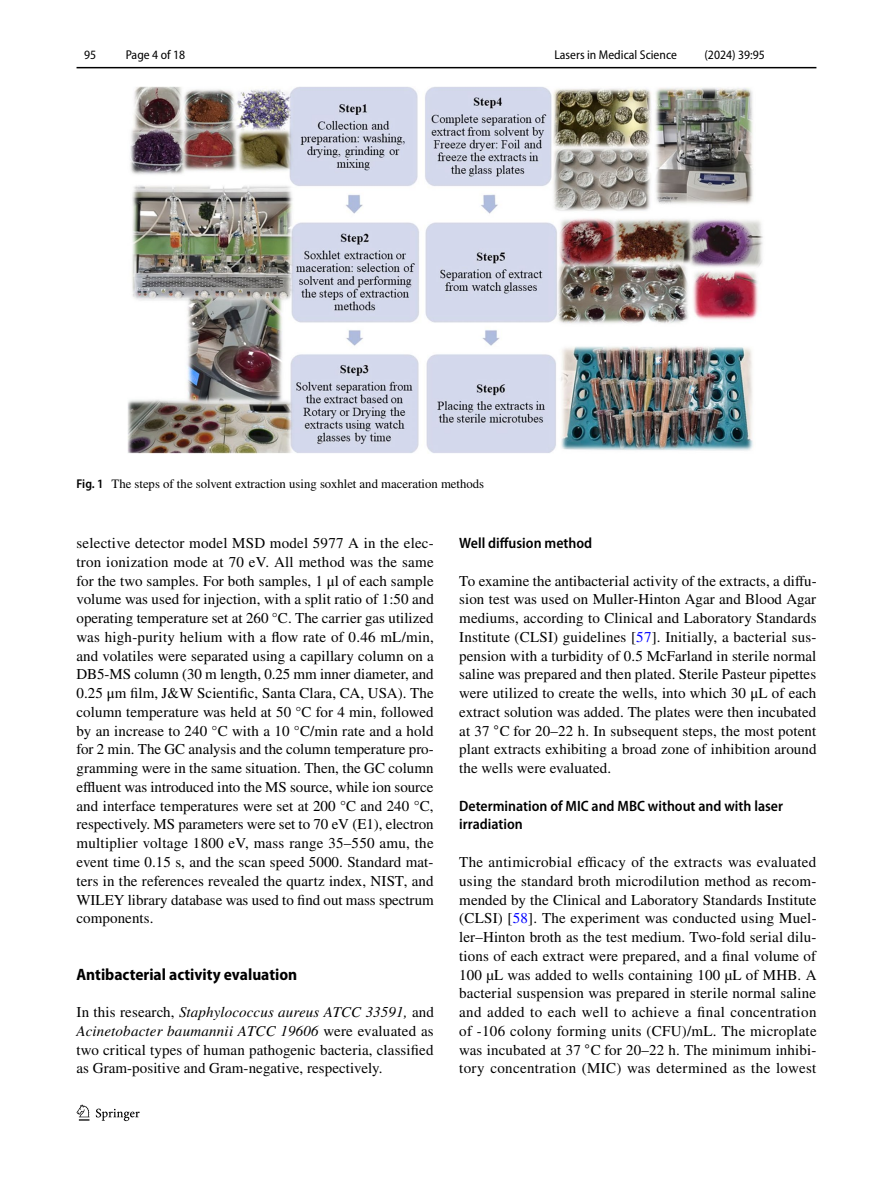
<style>
.page{position:relative;width:893px;height:1187px;background:#fff}
.page>*{position:absolute;margin:0;border:0;box-sizing:border-box;transform-origin:0 0}
.t1{font:700 semi-condensed 16.5px "Myriad Pro";color:#000}
.t2{font:15px/18.8px "STIX";letter-spacing:.005em;color:#000;text-align:justify}
.t3{font:600 semi-condensed 15px/18.8px "Myriad Pro";color:#000}
.t4{font:12.75px "STIX";color:#000}
.t5{font:semi-condensed 12.75px "Myriad Pro";color:#000}
.s1{font-family:"Myriad Pro";font-weight:600;font-stretch:semi-condensed}
.s2{font-style:italic}
.s3{color:#00f}
.s4{font-family:"STIX General"}
.s5{font-family:"STIX General Regular 2"}
</style>
<div class="page">
<hr style="left:77px;top:67px;width:739px;height:1px;background:#000">
<svg style="left:77px;top:1104px;width:12px;height:16px"></svg>
<svg style="left:96px;top:1108px;width:44px;height:12px"></svg>
<img style="left:128px;top:87px;width:635px;height:366px">
<p class="t5" style="left:84px;top:48px;width:14px">95</p>
<p class="t5" style="left:126px;top:48px;width:61px">Page 4 of 18</p>
<p class="t5" style="left:554px;top:48px;width:124px">Lasers in Medical Science</p>
<p class="t5" style="left:704px;top:48px;width:62px">(2024) 39:95</p>
<p class="t4" style="left:77px;top:475px;width:409px"><span class="s1">Fig. 1</span> The steps of the solvent extraction using soxhlet and maceration methods</p>
<p class="t2" style="left:77px;top:534px;width:359px">selective detector model MSD model 5977 A in the elec&shy;tron ionization mode at 70 eV. All method was the same for the two samples. For both samples, 1 μl of each sample volume was used for injection, with a split ratio of 1:50 and operating temperature set at 260 °C. The carrier gas utilized was high-purity helium with a flow rate of 0.46 mL/min, and volatiles were separated using a capillary column on a DB5-MS column (30 m length, 0.25 mm inner diameter, and 0.25 μm film, J&amp;W Scientific, Santa Clara, CA, USA). The column temperature was held at 50 °C for 4 min, followed by an increase to 240 °C with a 10 °C/min rate and a hold for 2 min. The GC analysis and the column temperature pro&shy;gramming were in the same situation. Then, the GC column effluent was introduced into the MS source, while ion source and interface temperatures were set at 200 °C and 240 °C, respectively. MS parameters were set to 70 eV (E1), electron multiplier voltage 1800 eV, mass range 35–550 amu, the event time 0.15 s, and the scan speed 5000. Standard mat&shy;ters in the references revealed the quartz index, NIST, and WILEY library database was used to find out mass spectrum components.</p>
<p class="t1" style="left:77px;top:964px;width:222px">Antibacterial activity evaluation</p>
<p class="t2" style="left:77px;top:1003px;width:359px">In this research, <span class="s2">Staphylococcus aureus ATCC 33591,</span> and <span class="s2">Acinetobacter baumannii ATCC 19606</span> were evaluated as two critical types of human pathogenic bacteria, classified as Gram-positive and Gram-negative, respectively.</p>
<p class="t3" style="left:459px;top:534px;width:134px">Well diffusion method</p>
<p class="t2" style="left:459px;top:572px;width:359px">To examine the antibacterial activity of the extracts, a diffu&shy;sion test was used on Muller-Hinton Agar and Blood Agar mediums, according to Clinical and Laboratory Standards Institute (CLSI) guidelines [<span class="s3">57</span>]. Initially, a bacterial sus&shy;pension with a turbidity of 0.5 McFarland in sterile normal saline was prepared and then plated. Sterile Pasteur pipettes were utilized to create the wells, into which 30 μL of each extract solution was added. The plates were then incubated at 37 <sup>◦</sup><span class="s4">C</span> for 20–22 h. In subsequent steps, the most potent plant extracts exhibiting a broad zone of inhibition around the wells were evaluated.</p>
<p class="t3" style="left:459px;top:796px;width:325px">Determination of MIC and MBC without and with laser irradiation</p>
<p class="t2" style="left:459px;top:853px;width:359px">The antimicrobial efficacy of the extracts was evaluated using the standard broth microdilution method as recom&shy;mended by the Clinical and Laboratory Standards Institute (CLSI) [<span class="s3">58</span>]. The experiment was conducted using Muel&shy;ler–Hinton broth as the test medium. Two-fold serial dilu&shy;tions of each extract were prepared, and a final volume of 100 µL was added to wells containing 100 µL of MHB. A bacterial suspension was prepared in sterile normal saline and added to each well to achieve a final concentration of -106 colony forming units (CFU)/mL. The microplate was incubated at 37 <sup>◦</sup><span class="s5">C</span> for 20–22 h. The minimum inhibi&shy;tory concentration (MIC) was determined as the lowest</p>
</div>
